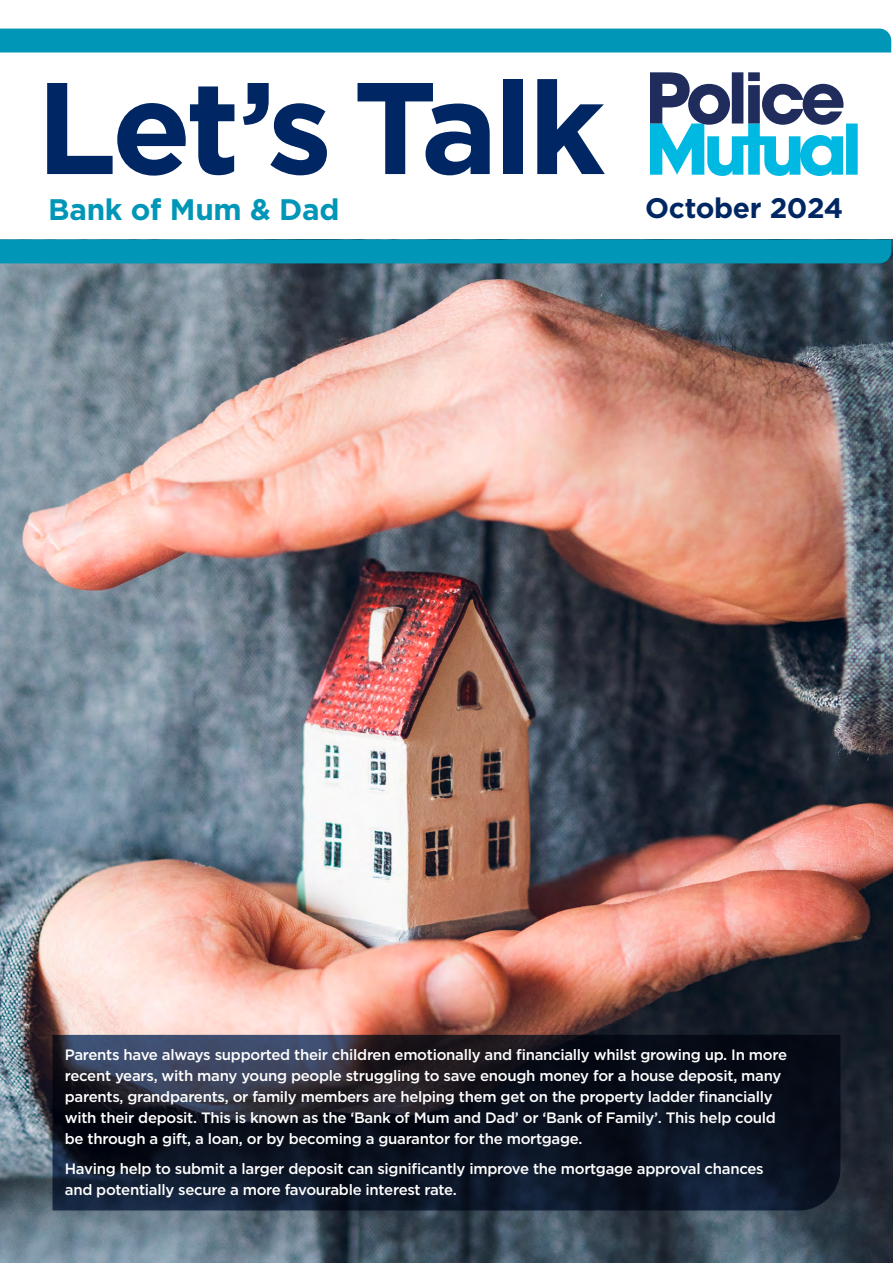
<style>
.page{position:relative;width:893px;height:1263px;background:#fff}
.page>*{position:absolute;margin:0;border:0;box-sizing:border-box;transform-origin:0 0}
.t1{font:700 130.05px "Gotham";letter-spacing:-.04em;color:#002763}
.t2{font:700 29.7px "Gotham";letter-spacing:-.01em;color:#0096b7}
.t3{font:700 28.2px "Gotham";letter-spacing:-.01em;color:#002763}
.Body_Copy{font:500 15px/21px "Gotham";letter-spacing:-.02em;color:#fff}
</style>
<div class="page">
<img style="left:0;top:239px;width:893px;height:1024px">
<div style="left:0;top:239px;width:891px;height:24px;background:#0096b7"></div>
<div style="left:0;top:29px;width:891px;height:24px;background:#0096b7"></div>
<svg style="left:650px;top:72px;width:207px;height:104px"></svg>
<svg style="left:50px;top:1032px;width:793px;height:181px;background:#161c2b"></svg>
<p class="t1" style="left:36px;top:42px;width:571px">Let’s Talk</p>
<p class="t2" style="left:48px;top:190px;width:293px">Bank of Mum &amp; Dad</p>
<p class="t3" style="left:645px;top:189px;width:200px">October 2024</p>
<p class="Body_Copy" style="left:65px;top:1044px;width:724px">Parents have always supported their children emotionally and financially whilst growing up. In more recent years, with many young people struggling to save enough money for a house deposit, many parents, grandparents, or family members are helping them get on the property ladder financially with their deposit. This is known as the ‘Bank of Mum and Dad’ or ‘Bank of Family’. This help could be through a gift, a loan, or by becoming a guarantor for the mortgage.</p>
<p class="Body_Copy" style="left:65px;top:1158px;width:700px">Having help to submit a larger deposit can significantly improve the mortgage approval chances and potentially secure a more favourable interest rate.</p>
</div>
